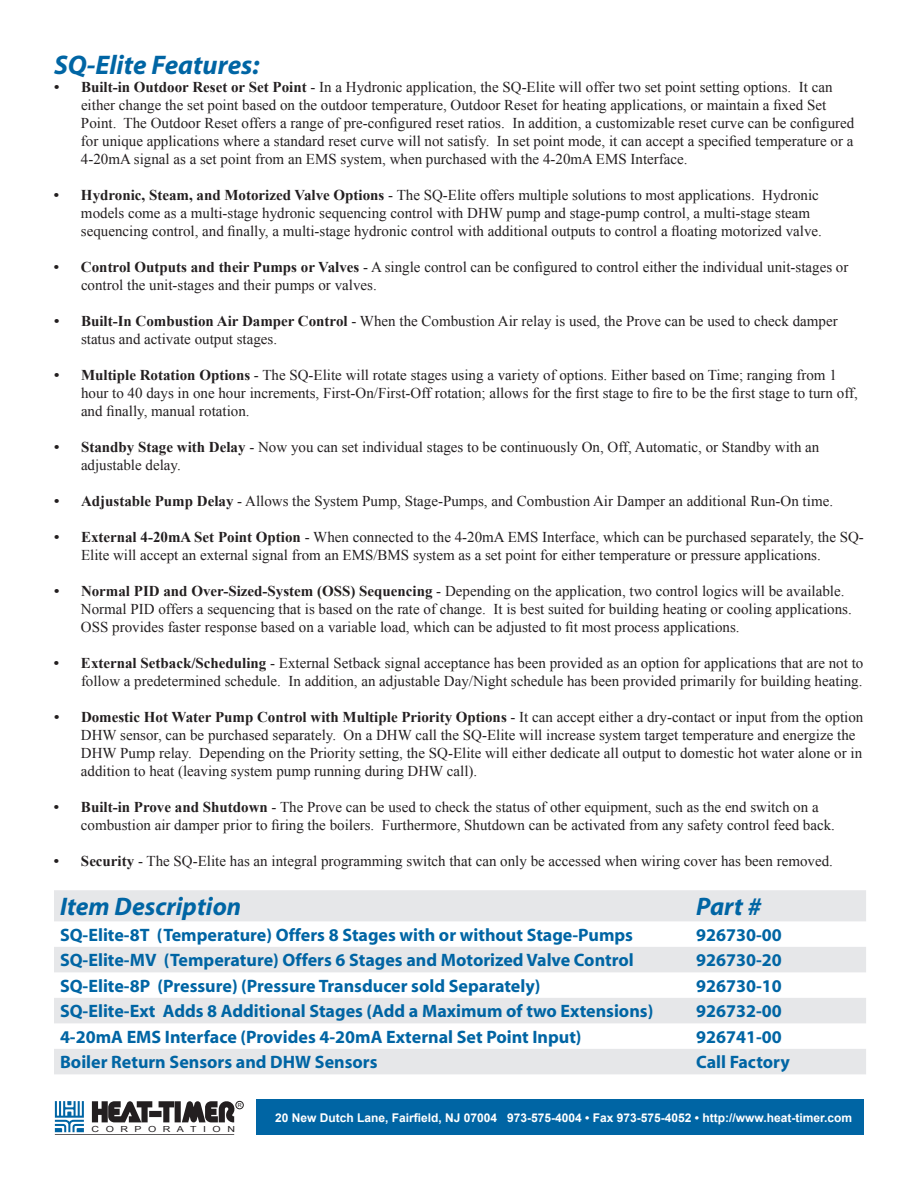
<style>
.page{position:relative;width:918px;height:1188px;background:#fff}
.page>*{position:absolute;margin:0;border:0;box-sizing:border-box;transform-origin:0 0}
.t1{font:italic 700 27px "Myriad";color:#0065a4}
.t2{font:italic 700 25.5px "Myriad";color:#0065a4}
.t3{font:700 18px "Myriad";color:#0065a4}
.t4{font:15px/18px "Times New Roman";color:#231f20}
.t5{font:700 12px "Arial";color:#fff}
.t6{font:8.4px "Arial";letter-spacing:.61em;color:#231f20;scale:1.27 1}
.t7{font:5.4px "Arial";color:#231f20}
.s1{font-weight:700}
</style>
<div class="page">
<hr style="left:55px;top:1134px;width:179px;height:1px;background:#231f20">
<svg style="left:92px;top:1101px;width:143px;height:21px"></svg>
<svg style="left:55px;top:1101px;width:29px;height:31px"></svg>
<div style="left:235px;top:1101px;width:9px;height:8px;border:1px solid #231f20;border-radius:50%"></div>
<div style="left:256px;top:1099px;width:608px;height:36px;background:#0065a4"></div>
<svg style="left:54px;top:890px;width:812px;height:184px;fill:#e6e7e9"></svg>
<h1 class="t1" style="left:54px;top:51px;width:207px">SQ-Elite Features:</h1>
<p class="t4" style="left:81px;top:78px;width:775px;text-indent:-27px"><span class="s1">• Built-in Outdoor Reset or Set Point</span> - In a Hydronic application, the SQ-Elite will offer two set point setting options. It can either change the set point based on the outdoor temperature, Outdoor Reset for heating applications, or maintain a fixed Set Point. The Outdoor Reset offers a range of pre-configured reset ratios. In addition, a customizable reset curve can be configured for unique applications where a standard reset curve will not satisfy. In set point mode, it can accept a specified temperature or a 4-20mA signal as a set point from an EMS system, when purchased with the 4-20mA EMS Interface.</p>
<p class="t4" style="left:81px;top:186px;width:742px;text-indent:-27px"><span class="s1">• Hydronic, Steam, and Motorized Valve Options</span> - The SQ-Elite offers multiple solutions to most applications. Hydronic models come as a multi-stage hydronic sequencing control with DHW pump and stage-pump control, a multi-stage steam sequencing control, and finally, a multi-stage hydronic control with additional outputs to control a floating motorized valve.</p>
<p class="t4" style="left:81px;top:258px;width:769px;text-indent:-27px"><span class="s1">• Control Outputs and their Pumps or Valves</span> - A single control can be configured to control either the individual unit-stages or control the unit-stages and their pumps or valves.</p>
<p class="t4" style="left:81px;top:312px;width:758px;text-indent:-27px"><span class="s1">• Built-In Combustion Air Damper Control</span> - When the Combustion Air relay is used, the Prove can be used to check damper status and activate output stages.</p>
<p class="t4" style="left:81px;top:366px;width:778px;text-indent:-27px"><span class="s1">• Multiple Rotation Options</span> - The SQ-Elite will rotate stages using a variety of options. Either based on Time; ranging from 1 hour to 40 days in one hour increments, First-On/First-Off rotation; allows for the first stage to fire to be the first stage to turn off, and finally, manual rotation.</p>
<p class="t4" style="left:81px;top:438px;width:740px;text-indent:-27px"><span class="s1">• Standby Stage with Delay</span> - Now you can set individual stages to be continuously On, Off, Automatic, or Standby with an adjustable delay.</p>
<p class="t4" style="left:54px;top:492px;width:781px"><span class="s1">• Adjustable Pump Delay</span> - Allows the System Pump, Stage-Pumps, and Combustion Air Damper an additional Run-On time.</p>
<p class="t4" style="left:81px;top:528px;width:784px;text-indent:-27px"><span class="s1">• External 4-20mA Set Point Option</span> - When connected to the 4-20mA EMS Interface, which can be purchased separately, the SQ-<br>Elite will accept an external signal from an EMS/BMS system as a set point for either temperature or pressure applications.</p>
<p class="t4" style="left:81px;top:582px;width:772px;text-indent:-27px"><span class="s1">• Normal PID and Over-Sized-System (OSS) Sequencing</span> - Depending on the application, two control logics will be available.<br>Normal PID offers a sequencing that is based on the rate of change. It is best suited for building heating or cooling applications.<br>OSS provides faster response based on a variable load, which can be adjusted to fit most process applications.</p>
<p class="t4" style="left:54px;top:654px;width:811px;text-align:right"><span class="s1">• External Setback/Scheduling</span> - External Setback signal acceptance has been provided as an option for applications that are not to follow a predetermined schedule. In addition, an adjustable Day/Night schedule has been provided primarily for building heating.</p>
<p class="t4" style="left:81px;top:708px;width:784px;text-indent:-27px"><span class="s1">• Domestic Hot Water Pump Control with Multiple Priority Options</span> - It can accept either a dry-contact or input from the option DHW sensor, can be purchased separately. On a DHW call the SQ-Elite will increase system target temperature and energize the DHW Pump relay. Depending on the Priority setting, the SQ-Elite will either dedicate all output to domestic hot water alone or in addition to heat (leaving system pump running during DHW call).</p>
<p class="t4" style="left:81px;top:798px;width:756px;text-indent:-27px"><span class="s1">• Built-in Prove and Shutdown</span> - The Prove can be used to check the status of other equipment, such as the end switch on a combustion air damper prior to firing the boilers. Furthermore, Shutdown can be activated from any safety control feed back.</p>
<p class="t4" style="left:54px;top:852px;width:781px"><span class="s1">• Security</span> - The SQ-Elite has an integral programming switch that can only be accessed when wiring cover has been removed.</p>
<h2 class="t2" style="left:60px;top:894px;width:183px">Item Description</h2>
<h2 class="t2" style="left:696px;top:894px;width:67px">Part #</h2>
<p class="t3" style="left:60px;top:926px;width:575px">SQ-Elite-8T (Temperature) Offers 8 Stages with or without Stage-Pumps</p>
<p class="t3" style="left:696px;top:926px;width:87px">926730-00</p>
<p class="t3" style="left:60px;top:951px;width:575px">SQ-Elite-MV (Temperature) Offers 6 Stages and Motorized Valve Control</p>
<p class="t3" style="left:696px;top:951px;width:87px">926730-20</p>
<p class="t3" style="left:60px;top:977px;width:482px">SQ-Elite-8P (Pressure) (Pressure Transducer sold Separately)</p>
<p class="t3" style="left:696px;top:977px;width:87px">926730-10</p>
<p class="t3" style="left:60px;top:1002px;width:595px">SQ-Elite-Ext Adds 8 Additional Stages (Add a Maximum of two Extensions)</p>
<p class="t3" style="left:696px;top:1002px;width:87px">926732-00</p>
<p class="t3" style="left:60px;top:1028px;width:523px">4-20mA EMS Interface (Provides 4-20mA External Set Point Input)</p>
<p class="t3" style="left:696px;top:1028px;width:87px">926741-00</p>
<p class="t3" style="left:60px;top:1053px;width:319px">Boiler Return Sensors and DHW Sensors</p>
<p class="t3" style="left:696px;top:1053px;width:95px">Call Factory</p>
<p class="t7" style="left:238px;top:1102px;width:5px">R</p>
<p class="t6" style="left:92px;top:1124px;width:114px">CORPORATION</p>
<p class="t5" style="left:275px;top:1109px;width:578px">20 New Dutch Lane, Fairfield, NJ 07004 973-575-4004 • Fax 973-575-4052 • http://www.heat-timer.com</p>
</div>
